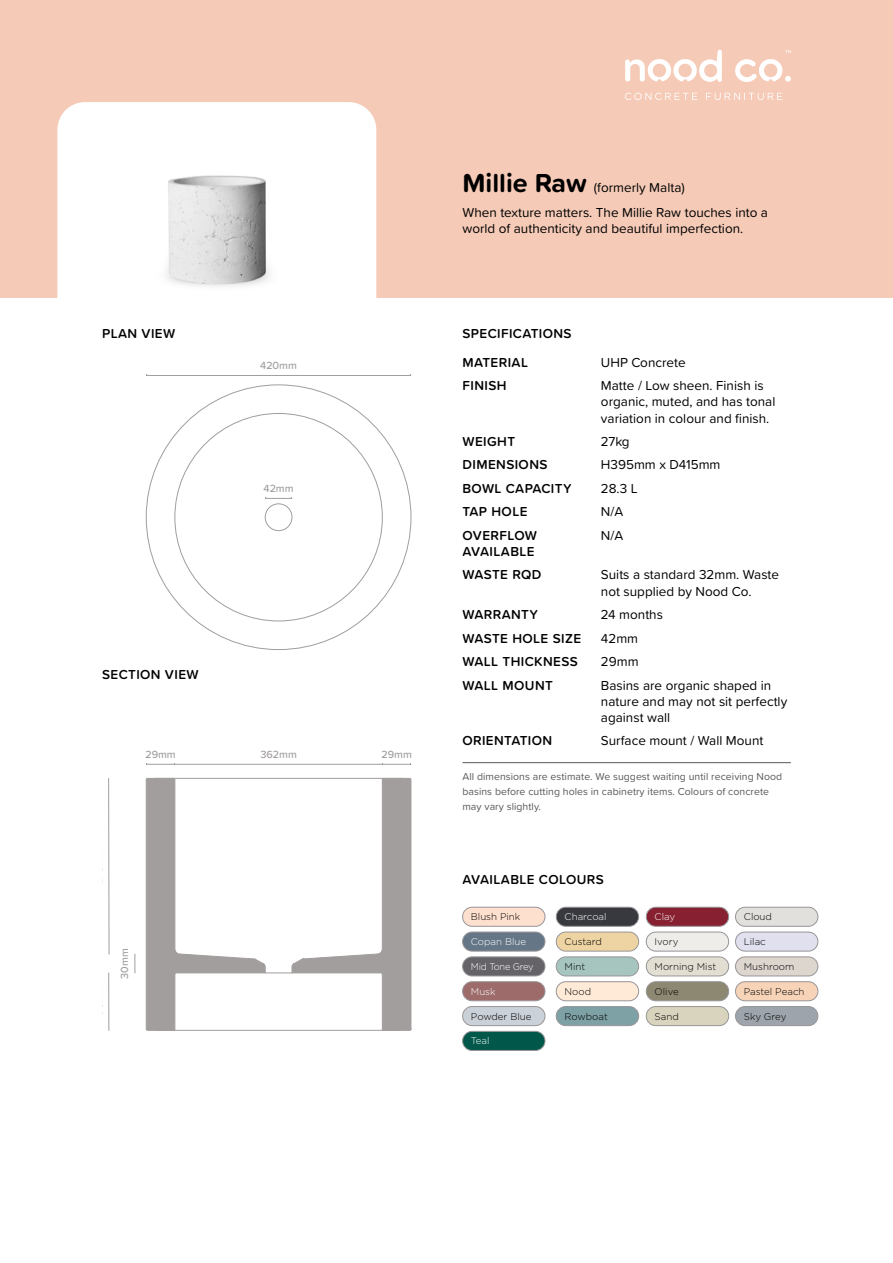
<style>
.page{position:relative;width:893px;height:1263px;background:#fff}
.page>*{position:absolute;margin:0;border:0;box-sizing:border-box;transform-origin:0 0}
.Body{font:13.5px/16.2px "Proxima Soft";color:#000}
.Subhead{font:600 13.5px/16.2px "Proxima Soft";letter-spacing:.03em;color:#000}
.t1{font:500 10.8px "Proxima Soft";color:#a19e9d}
.Disclaimer{font:10.5px/15px "Proxima Soft";letter-spacing:.005em;color:#58595b}
.t2{font:300 9.75px "Gotham";color:#000}
.t3{font:300 9.75px "Gotham";color:#fff}
.t4{font:300 9.75px "Gotham";letter-spacing:-.02em;color:#fff;scale:.95 1}
.s1{font-weight:700;font-size:27px}
</style>
<div class="page">
<div style="left:0;top:0;width:893px;height:298px;background:#f5cab7"></div>
<svg style="left:735px;top:59px;width:56px;height:23px"></svg>
<svg style="left:625px;top:93px;width:72px;height:7px"></svg>
<svg style="left:706px;top:93px;width:76px;height:7px"></svg>
<svg style="left:625px;top:50px;width:97px;height:32px"></svg>
<svg style="left:785px;top:50px;width:6px;height:3px"></svg>
<hr style="left:462px;top:762px;width:329px;height:1px;background:#58595b">
<div style="left:57px;top:102px;width:319px;height:229px;background:#fff;border-radius:28px"></div>
<div style="left:463px;top:907px;width:82px;height:19px;background:#fee0cf;border-radius:10px"></div>
<div style="left:462px;top:907px;width:83px;height:19px;border:1px solid #989598;border-radius:10px"></div>
<div style="left:556px;top:907px;width:83px;height:19px;background:#37393e;border-radius:10px"></div>
<div style="left:556px;top:907px;width:83px;height:19px;border:1px solid #989598;border-radius:10px"></div>
<div style="left:646px;top:907px;width:83px;height:19px;background:#872131;border-radius:10px"></div>
<div style="left:646px;top:907px;width:83px;height:19px;border:1px solid #989598;border-radius:10px"></div>
<div style="left:463px;top:932px;width:82px;height:19px;background:#657686;border-radius:10px"></div>
<div style="left:462px;top:932px;width:83px;height:19px;border:1px solid #989598;border-radius:10px"></div>
<div style="left:556px;top:932px;width:83px;height:19px;background:#eed4a2;border-radius:10px"></div>
<div style="left:556px;top:932px;width:83px;height:19px;border:1px solid #989598;border-radius:10px"></div>
<div style="left:646px;top:932px;width:83px;height:19px;background:#efedea;border-radius:10px"></div>
<div style="left:646px;top:932px;width:83px;height:19px;border:1px solid #989598;border-radius:10px"></div>
<div style="left:735px;top:932px;width:83px;height:19px;background:#e0e0ef;border-radius:10px"></div>
<div style="left:735px;top:932px;width:83px;height:19px;border:1px solid #989598;border-radius:10px"></div>
<div style="left:463px;top:957px;width:82px;height:19px;background:#656367;border-radius:10px"></div>
<div style="left:462px;top:957px;width:83px;height:19px;border:1px solid #989598;border-radius:10px"></div>
<div style="left:556px;top:957px;width:83px;height:19px;background:#a5c5be;border-radius:10px"></div>
<div style="left:556px;top:957px;width:83px;height:19px;border:1px solid #989598;border-radius:10px"></div>
<div style="left:463px;top:982px;width:82px;height:19px;background:#9e6b6b;border-radius:10px"></div>
<div style="left:462px;top:981px;width:83px;height:20px;border:1px solid #989598;border-radius:10px"></div>
<div style="left:735px;top:982px;width:83px;height:19px;background:#f7d3b7;border-radius:10px"></div>
<div style="left:735px;top:981px;width:83px;height:20px;border:1px solid #989598;border-radius:10px"></div>
<div style="left:463px;top:1006px;width:82px;height:20px;background:#cbd1d8;border-radius:10px"></div>
<div style="left:462px;top:1006px;width:83px;height:20px;border:1px solid #989598;border-radius:10px"></div>
<div style="left:646px;top:1006px;width:83px;height:20px;background:#d9d4be;border-radius:10px"></div>
<div style="left:646px;top:1006px;width:83px;height:20px;border:1px solid #989598;border-radius:10px"></div>
<div style="left:735px;top:1006px;width:83px;height:20px;background:#9da4ab;border-radius:10px"></div>
<div style="left:735px;top:1006px;width:83px;height:20px;border:1px solid #989598;border-radius:10px"></div>
<div style="left:463px;top:1031px;width:82px;height:19px;background:#015749;border-radius:10px"></div>
<div style="left:462px;top:1031px;width:83px;height:19px;border:1px solid #989598;border-radius:10px"></div>
<div style="left:735px;top:907px;width:83px;height:19px;background:#e1e0dc;border-radius:10px"></div>
<div style="left:735px;top:907px;width:83px;height:19px;border:1px solid #989598;border-radius:10px"></div>
<div style="left:646px;top:957px;width:83px;height:19px;background:#e2ded2;border-radius:10px"></div>
<div style="left:646px;top:957px;width:83px;height:19px;border:1px solid #989598;border-radius:10px"></div>
<div style="left:735px;top:957px;width:83px;height:19px;background:#ddd6cf;border-radius:10px"></div>
<div style="left:735px;top:957px;width:83px;height:19px;border:1px solid #989598;border-radius:10px"></div>
<div style="left:556px;top:982px;width:83px;height:19px;background:#ffead7;border-radius:10px"></div>
<div style="left:556px;top:981px;width:83px;height:20px;border:1px solid #989598;border-radius:10px"></div>
<div style="left:646px;top:982px;width:83px;height:19px;background:#8d8872;border-radius:10px"></div>
<div style="left:646px;top:981px;width:83px;height:20px;border:1px solid #989598;border-radius:10px"></div>
<div style="left:556px;top:1006px;width:83px;height:20px;background:#7ea1a5;border-radius:10px"></div>
<div style="left:556px;top:1006px;width:83px;height:20px;border:1px solid #989598;border-radius:10px"></div>
<hr style="left:146px;top:375px;width:265px;height:1px;background:#a19e9d">
<hr style="left:175px;top:764px;width:207px;height:1px;background:#a19e9d">
<svg style="left:146px;top:763px;width:30px;height:2px"></svg>
<hr style="left:108px;top:973px;width:1px;height:57px;background:#a19e9d">
<svg style="left:134px;top:954px;width:2px;height:20px"></svg>
<hr style="left:108px;top:778px;width:1px;height:176px;background:#a19e9d">
<svg style="left:382px;top:763px;width:30px;height:2px"></svg>
<div style="left:146px;top:384px;width:265px;height:266px;background:#fff;border:1px solid #a19e9d;border-radius:50%"></div>
<div style="left:175px;top:413px;width:208px;height:208px;background:#fff;border:1px solid #a19e9d;border-radius:50%"></div>
<div style="left:265px;top:504px;width:27px;height:27px;background:#fff;border:1px solid #a19e9d;border-radius:50%"></div>
<svg style="left:265px;top:498px;width:28px;height:1px"></svg>
<svg style="left:145px;top:777px;width:267px;height:254px"></svg>
<img style="left:166px;top:175px;width:104px;height:111px">
<p class="Body" style="left:462px;top:179px;width:224px"><span class="s1">Millie Raw</span> (formerly Malta)</p>
<p class="Body" style="left:462px;top:204px;width:307px">When texture matters. The Millie Raw touches into a world of authenticity and beautiful imperfection.</p>
<p class="Subhead" style="left:102px;top:325px;width:75px">PLAN VIEW</p>
<p class="Subhead" style="left:462px;top:325px;width:111px">SPECIFICATIONS</p>
<p class="t1" style="left:260px;top:357px;width:38px">420mm</p>
<p class="t1" style="left:264px;top:481px;width:32px">42mm</p>
<p class="Subhead" style="left:102px;top:666px;width:98px">SECTION VIEW</p>
<p class="t1" style="left:145px;top:746px;width:32px">29mm</p>
<p class="t1" style="left:381px;top:746px;width:32px">29mm</p>
<p class="t1" style="left:260px;top:746px;width:38px">362mm</p>
<p class="t1" style="left:116px;top:979px;width:32px;rotate:-90deg">30mm</p>
<p class="Subhead" style="left:462px;top:354px;width:67px">MATERIAL</p>
<p class="Body" style="left:601px;top:353px;width:86px">UHP Concrete</p>
<p class="Subhead" style="left:462px;top:377px;width:46px">FINISH</p>
<p class="Body" style="left:601px;top:377px;width:176px">Matte / Low sheen. Finish is organic, muted, and has tonal variation in colour and finish.</p>
<p class="Subhead" style="left:462px;top:433px;width:54px">WEIGHT</p>
<p class="Body" style="left:601px;top:433px;width:30px">27kg</p>
<p class="Subhead" style="left:462px;top:456px;width:87px">DIMENSIONS</p>
<p class="Body" style="left:601px;top:456px;width:121px">H395mm x D415mm</p>
<p class="Subhead" style="left:462px;top:480px;width:111px">BOWL CAPACITY</p>
<p class="Body" style="left:601px;top:480px;width:38px">28.3 L</p>
<p class="Subhead" style="left:462px;top:503px;width:67px">TAP HOLE</p>
<p class="Body" style="left:601px;top:503px;width:24px">N/A</p>
<p class="Subhead" style="left:462px;top:527px;width:76px">OVERFLOW<br>AVAILABLE</p>
<p class="Body" style="left:601px;top:526px;width:24px">N/A</p>
<p class="Subhead" style="left:462px;top:566px;width:81px">WASTE RQD</p>
<p class="Body" style="left:601px;top:566px;width:180px">Suits a standard 32mm. Waste not supplied by Nood Co.</p>
<p class="Subhead" style="left:462px;top:606px;width:77px">WARRANTY</p>
<p class="Body" style="left:601px;top:606px;width:64px">24 months</p>
<p class="Subhead" style="left:462px;top:629px;width:120px">WASTE HOLE SIZE</p>
<p class="Body" style="left:601px;top:629px;width:39px">42mm</p>
<p class="Subhead" style="left:462px;top:653px;width:117px">WALL THICKNESS</p>
<p class="Body" style="left:601px;top:653px;width:39px">29mm</p>
<p class="Subhead" style="left:462px;top:676px;width:92px">WALL MOUNT</p>
<p class="Body" style="left:601px;top:676px;width:188px">Basins are organic shaped in nature and may not sit perfectly against wall</p>
<p class="Subhead" style="left:462px;top:732px;width:91px">ORIENTATION</p>
<p class="Body" style="left:601px;top:732px;width:164px">Surface mount / Wall Mount</p>
<p class="Disclaimer" style="left:462px;top:768px;width:321px">All dimensions are estimate. We suggest waiting until receiving Nood basins before cutting holes in cabinetry items. Colours of concrete may vary slightly.</p>
<p class="Subhead" style="left:462px;top:870px;width:143px">AVAILABLE COLOURS</p>
<p class="t2" style="left:471px;top:911px;width:51px">Blush Pink</p>
<p class="t3" style="left:565px;top:911px;width:43px">Charcoal</p>
<p class="t3" style="left:655px;top:911px;width:22px">Clay</p>
<p class="t3" style="left:471px;top:935px;width:57px">Copan Blue</p>
<p class="t2" style="left:565px;top:935px;width:39px">Custard</p>
<p class="t2" style="left:655px;top:935px;width:25px">Ivory</p>
<p class="t2" style="left:744px;top:935px;width:23px">Lilac</p>
<p class="t4" style="left:471px;top:960px;width:68px">Mid Tone Grey</p>
<p class="t2" style="left:565px;top:960px;width:22px">Mint</p>
<p class="t3" style="left:471px;top:985px;width:26px">Musk</p>
<p class="t2" style="left:744px;top:985px;width:62px">Pastel Peach</p>
<p class="t2" style="left:471px;top:1010px;width:62px">Powder Blue</p>
<p class="t2" style="left:655px;top:1010px;width:26px">Sand</p>
<p class="t2" style="left:744px;top:1010px;width:44px">Sky Grey</p>
<p class="t3" style="left:471px;top:1035px;width:20px">Teal</p>
<p class="t2" style="left:744px;top:911px;width:30px">Cloud</p>
<p class="t2" style="left:655px;top:960px;width:63px">Morning Mist</p>
<p class="t2" style="left:744px;top:960px;width:52px">Mushroom</p>
<p class="t2" style="left:565px;top:985px;width:28px">Nood</p>
<p class="t2" style="left:655px;top:985px;width:26px">Olive</p>
<p class="t2" style="left:565px;top:1010px;width:45px">Rowboat</p>
</div>
